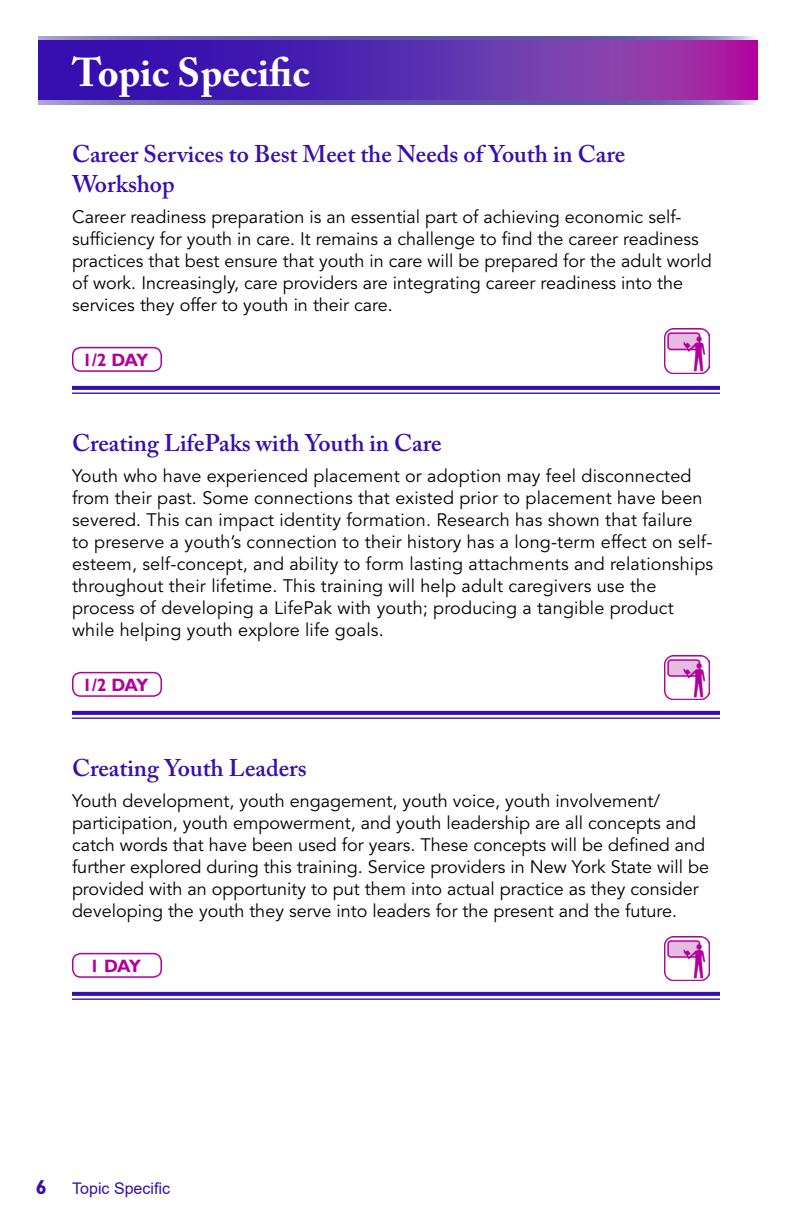
<style>
.page{position:relative;width:792px;height:1224px;background:#fff}
.page>*{position:absolute;margin:0;border:0;box-sizing:border-box;transform-origin:0 0}
.Top_Heading-h2{font:700 40px "Adobe Caslon Pro";color:#fff}
.Heading-h3{font:600 24px/30px "Adobe Caslon Pro";color:#370eaf}
.t1{font:700 20px "Gill Sans";color:#370eaf}
.non_bullets-p{font:18px/22px "Avenir";color:#000}
.duration-p{font:700 18px "Gill Sans";letter-spacing:-.085em;color:#b1009c}
.t2{font:16px "Arial";color:#370eaf}
</style>
<div class="page">
<svg style="left:38px;top:36px;width:720px;height:69px;background:#6f5cae"></svg>
<svg style="left:38px;top:41px;width:720px;height:58px;background:#5f26ad"></svg>
<svg style="left:72px;top:386px;width:648px;height:4px;background:#3c14b1"></svg>
<hr style="left:72px;top:393px;width:648px;height:1px;background:#370eaf">
<svg style="left:72px;top:711px;width:648px;height:4px;background:#3c15b1"></svg>
<hr style="left:72px;top:718px;width:648px;height:1px;background:#370eaf">
<svg style="left:72px;top:992px;width:648px;height:4px;background:#3d15b1"></svg>
<hr style="left:72px;top:999px;width:648px;height:1px;background:#370eaf">
<div style="left:72px;top:347px;width:90px;height:25px;border:2px solid #b1009c;border-radius:8px"></div>
<img style="left:664px;top:329px;width:45px;height:44px">
<div style="left:72px;top:672px;width:90px;height:25px;border:2px solid #b1009c;border-radius:8px"></div>
<img style="left:665px;top:655px;width:45px;height:45px">
<div style="left:72px;top:953px;width:90px;height:25px;border:2px solid #b1009c;border-radius:8px"></div>
<img style="left:665px;top:936px;width:45px;height:45px">
<h2 class="Top_Heading-h2" style="left:72px;top:48px;width:239px">Topic Specific</h2>
<h3 class="Heading-h3" style="left:72px;top:139px;width:555px">Career Services to Best Meet the Needs of Youth in Care<br>Workshop</h3>
<p class="non_bullets-p" style="left:72px;top:206px;width:641px">Career readiness preparation is an essential part of achieving economic self&shy;sufficiency for youth in care. It remains a challenge to find the career readiness practices that best ensure that youth in care will be prepared for the adult world of work. Increasingly, care providers are integrating career readiness into the services they offer to youth in their care.</p>
<p class="duration-p" style="left:82px;top:349px;width:68px">1/2 DAY</p>
<h3 class="Heading-h3" style="left:72px;top:428px;width:371px">Creating LifePaks with Youth in Care</h3>
<p class="non_bullets-p" style="left:72px;top:465px;width:643px">Youth who have experienced placement or adoption may feel disconnected from their past. Some connections that existed prior to placement have been severed. This can impact identity formation. Research has shown that failure to preserve a youth’s connection to their history has a long-term effect on self&shy;esteem, self-concept, and ability to form lasting attachments and relationships throughout their lifetime. This training will help adult caregivers use the process of developing a LifePak with youth; producing a tangible product while helping youth explore life goals.</p>
<p class="duration-p" style="left:82px;top:674px;width:68px">1/2 DAY</p>
<h3 class="Heading-h3" style="left:72px;top:753px;width:236px">Creating Youth Leaders</h3>
<p class="non_bullets-p" style="left:72px;top:790px;width:639px">Youth development, youth engagement, youth voice, youth involvement/ participation, youth empowerment, and youth leadership are all concepts and catch words that have been used for years. These concepts will be defined and further explored during this training. Service providers in New York State will be provided with an opportunity to put them into actual practice as they consider developing the youth they serve into leaders for the present and the future.</p>
<p class="duration-p" style="left:90px;top:955px;width:53px">1 DAY</p>
<p class="t1" style="left:36px;top:1175px;width:13px">6</p>
<p class="t2" style="left:72px;top:1177px;width:99px">Topic Specific</p>
</div>
